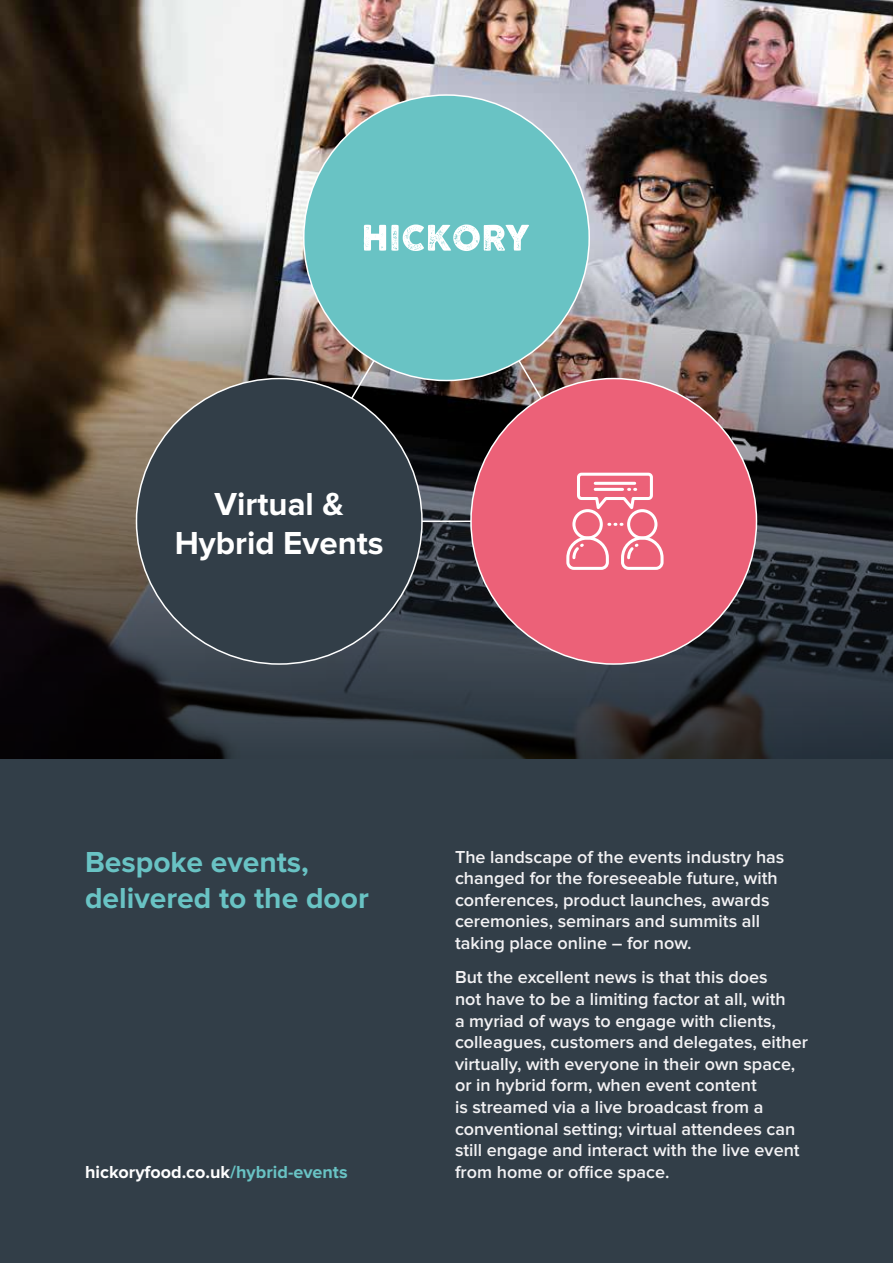
<style>
.page{position:relative;width:893px;height:1263px;background:#fff}
.page>*{position:absolute;margin:0;border:0;box-sizing:border-box;transform-origin:0 0}
.t1{font:700 33px/39.6px "Proxima Nova";color:#fff;text-align:center}
.t2{font:700 30px/36px "Proxima Nova";color:#69c3c4}
.t3{font:600 18px/21.6px "Proxima Nova";color:#f3f2f4}
.t4{font:700 18px "Proxima Nova";color:#fff}
.s1{color:#69c3c4}
</style>
<div class="page">
<img style="left:0;top:0;width:893px;height:238px">
<img style="left:0;top:238px;width:893px;height:521px">
<div style="left:0;top:759px;width:893px;height:504px;background:#323e48"></div>
<img style="left:276px;top:236px;width:340px;height:287px">
<div style="left:304px;top:95px;width:285px;height:285px;background:#69c3c4;border-radius:50%"></div>
<svg style="left:364px;top:224px;width:165px;height:27px"></svg>
<div style="left:136px;top:378px;width:286px;height:286px;background:#323e48;border-radius:50%"></div>
<div style="left:471px;top:378px;width:285px;height:286px;background:#ec6178;border-radius:50%"></div>
<div style="left:572px;top:509px;width:31px;height:30px;border:3px solid #fff;border-radius:50%"></div>
<svg style="left:566px;top:535px;width:43px;height:35px"></svg>
<div style="left:627px;top:509px;width:30px;height:30px;border:3px solid #fff;border-radius:50%"></div>
<svg style="left:621px;top:535px;width:43px;height:35px"></svg>
<svg style="left:575px;top:472px;width:79px;height:43px"></svg>
<svg style="left:609px;top:523px;width:13px;height:3px"></svg>
<h1 class="t1" style="left:175px;top:485px;width:210px">Virtual &amp;<br>Hybrid Events</h1>
<h2 class="t2" style="left:85px;top:845px;width:285px">Bespoke events, delivered to the door</h2>
<p class="t3" style="left:455px;top:846px;width:331px">The landscape of the events industry has changed for the foreseeable future, with conferences, product launches, awards ceremonies, seminars and summits all taking place online – for now.</p>
<p class="t3" style="left:455px;top:967px;width:354px">But the excellent news is that this does<br>not have to be a limiting factor at all, with<br>a myriad of ways to engage with clients, colleagues, customers and delegates, either virtually, with everyone in their own space, or in hybrid form, when event content<br>is streamed via a live broadcast from a conventional setting; virtual attendees can still engage and interact with the live event</p>
<p class="t4" style="left:85px;top:1164px;width:264px">hickoryfood.co.uk<span class="s1">/hybrid-events</span></p>
<p class="t3" style="left:455px;top:1162px;width:216px">from home or office space.</p>
</div>
